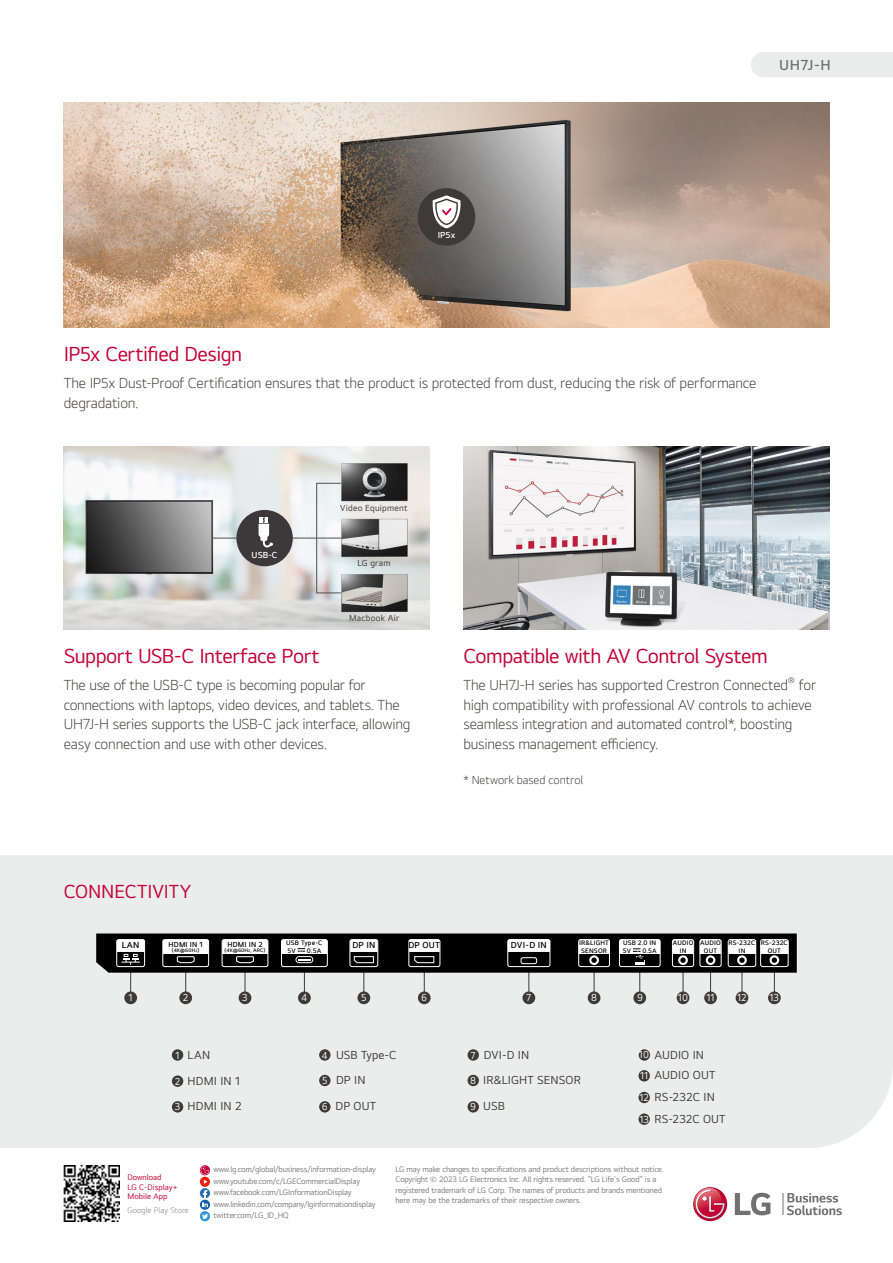
<style>
.page{position:relative;width:893px;height:1263px;background:#fff}
.page>*{position:absolute;margin:0;border:0;box-sizing:border-box;transform-origin:0 0}
.t1{font:21px "LGEI Text TTF";letter-spacing:-.025em;color:#c30037}
.t2{font:19.5px "LGEI Text TTF";letter-spacing:-.005em;color:#c30037}
.t3{font:300 15px/19.5px "LGEI Text TTF";letter-spacing:-.015em;color:#3e3a39}
.t4{font:600 15px "LGEI Text TTF";color:#727171}
.t5{font:12px/25.5px "LGEI Text TTF";letter-spacing:.01em;color:#3e3a39}
.t6{font:300 12px "LGEI Text TTF";letter-spacing:-.005em;color:#3e3a39}
.t7{font:10.5px/21.8px "LGEI Text TTF";letter-spacing:-.02em;color:#fff;scale:.95 1}
.t8{font:9px "LGEI Text TTF";letter-spacing:.025em;color:#3e3a39}
.t9{font:600 9px "LGEI Text TTF";letter-spacing:.025em;color:#000}
.t10{font:600 9px "LGEI Text TTF";color:#fff}
.t11{font:300 8.7px "LGEI Text TTF";color:#3e3a39}
.t12{font:8.25px/11.6px "LGEI Text TTF";letter-spacing:-.02em;color:#7d7d7d}
.t13{font:8.25px/9.8px "LGEI Text TTF";color:#c30037}
.t14{font:300 8.25px "LGEI Text TTF";color:#7d7d7d}
.t15{font:600 7.5px "LGEI Text TTF";letter-spacing:.02em;color:#000}
.t16{font:600 6.75px/7.5px "LGEI Text TTF";letter-spacing:.02em;color:#000;text-align:center}
.t17{font:600 5.25px "LGEI Text TTF";letter-spacing:.025em;color:#000}
.s1{font-size:3.75px}
.s2{font-size:10.5px;color:#fff}
</style>
<div class="page">
<div style="left:0;top:855px;width:893px;height:293px;background:#ebecec"></div>
<div style="left:124px;top:991px;width:13px;height:13px;background:#3e3a39;border-radius:50%"></div>
<div style="left:179px;top:991px;width:13px;height:13px;background:#3e3a39;border-radius:50%"></div>
<div style="left:239px;top:991px;width:12px;height:13px;background:#3e3a39;border-radius:50%"></div>
<div style="left:418px;top:991px;width:13px;height:13px;background:#3e3a39;border-radius:50%"></div>
<div style="left:522px;top:991px;width:13px;height:13px;background:#3e3a39;border-radius:50%"></div>
<div style="left:588px;top:991px;width:12px;height:13px;background:#3e3a39;border-radius:50%"></div>
<div style="left:633px;top:991px;width:13px;height:13px;background:#3e3a39;border-radius:50%"></div>
<div style="left:677px;top:991px;width:12px;height:13px;background:#3e3a39;border-radius:50%"></div>
<div style="left:704px;top:991px;width:13px;height:13px;background:#3e3a39;border-radius:50%"></div>
<div style="left:736px;top:991px;width:12px;height:13px;background:#3e3a39;border-radius:50%"></div>
<div style="left:768px;top:991px;width:13px;height:13px;background:#3e3a39;border-radius:50%"></div>
<div style="left:357px;top:991px;width:13px;height:13px;background:#3e3a39;border-radius:50%"></div>
<div style="left:298px;top:991px;width:13px;height:13px;background:#3e3a39;border-radius:50%"></div>
<div style="left:751px;top:52px;width:142px;height:25px;background:#ebecec"></div>
<div style="left:319px;top:1049px;width:12px;height:12px;background:#3e3a39;border-radius:50%"></div>
<div style="left:319px;top:1075px;width:12px;height:11px;background:#3e3a39;border-radius:50%"></div>
<div style="left:319px;top:1101px;width:12px;height:11px;background:#3e3a39;border-radius:50%"></div>
<div style="left:172px;top:1101px;width:11px;height:11px;background:#3e3a39;border-radius:50%"></div>
<div style="left:172px;top:1075px;width:11px;height:12px;background:#3e3a39;border-radius:50%"></div>
<div style="left:172px;top:1049px;width:11px;height:12px;background:#3e3a39;border-radius:50%"></div>
<div style="left:468px;top:1049px;width:11px;height:12px;background:#3e3a39;border-radius:50%"></div>
<div style="left:468px;top:1075px;width:11px;height:11px;background:#3e3a39;border-radius:50%"></div>
<div style="left:468px;top:1101px;width:11px;height:11px;background:#3e3a39;border-radius:50%"></div>
<div style="left:639px;top:1049px;width:11px;height:12px;background:#3e3a39;border-radius:50%"></div>
<div style="left:638px;top:1070px;width:12px;height:11px;background:#3e3a39;border-radius:50%"></div>
<div style="left:638px;top:1092px;width:12px;height:11px;background:#3e3a39;border-radius:50%"></div>
<div style="left:638px;top:1113px;width:12px;height:12px;background:#3e3a39;border-radius:50%"></div>
<img style="left:64px;top:446px;width:365px;height:183px">
<hr style="left:213px;top:538px;width:129px;height:1px;background:#595757">
<div style="left:316px;top:483px;width:25px;height:110px;border:1px solid #595757"></div>
<div style="left:236px;top:510px;width:57px;height:56px;background:#3d393a;border-radius:50%"></div>
<svg style="left:259px;top:517px;width:14px;height:31px"></svg>
<svg style="left:96px;top:933px;width:701px;height:61px"></svg>
<img style="left:463px;top:446px;width:366px;height:183px">
<img style="left:64px;top:102px;width:765px;height:225px">
<div style="left:418px;top:188px;width:57px;height:58px;background:#3e3a39;border-radius:50%"></div>
<svg style="left:432px;top:195px;width:29px;height:33px"></svg>
<svg style="left:782px;top:1193px;width:60px;height:22px"></svg>
<svg style="left:735px;top:1193px;width:35px;height:22px"></svg>
<svg style="left:693px;top:1187px;width:34px;height:34px"></svg>
<svg style="left:694px;top:1188px;width:31px;height:31px"></svg>
<div style="left:200px;top:1177px;width:10px;height:10px;background:#e72410;border-radius:50%"></div>
<div style="left:200px;top:1211px;width:10px;height:10px;background:#3596d4;border-radius:50%"></div>
<svg style="left:202px;top:1214px;width:6px;height:5px"></svg>
<svg style="left:200px;top:1165px;width:10px;height:10px"></svg>
<svg style="left:201px;top:1166px;width:8px;height:8px"></svg>
<svg style="left:200px;top:1199px;width:10px;height:11px"></svg>
<svg style="left:200px;top:1180px;width:10px;height:27px"></svg>
<img style="left:64px;top:1165px;width:56px;height:56px">
<p class="t4" style="left:779px;top:56px;width:53px">UH7J-H</p>
<h1 class="t1" style="left:64px;top:341px;width:180px">IP5x Certified Design</h1>
<p class="t10" style="left:438px;top:230px;width:19px">IP5x</p>
<p class="t3" style="left:64px;top:373px;width:694px">The IP5x Dust-Proof Certification ensures that the product is protected from dust, reducing the risk of performance degradation.</p>
<p class="t10" style="left:252px;top:550px;width:27px">USB-C</p>
<p class="t8" style="left:340px;top:502px;width:69px">Video Equipment</p>
<p class="t8" style="left:357px;top:557px;width:35px">LG gram</p>
<p class="t8" style="left:349px;top:612px;width:52px">Macbook Air</p>
<h1 class="t1" style="left:64px;top:643px;width:257px">Support USB-C Interface Port</h1>
<p class="t3" style="left:64px;top:675px;width:348px">The use of the USB-C type is becoming popular for connections with laptops, video devices, and tablets. The UH7J-H series supports the USB-C jack interface, allowing easy connection and use with other devices.</p>
<h2 class="t2" style="left:64px;top:880px;width:129px">CONNECTIVITY</h2>
<h1 class="t1" style="left:463px;top:643px;width:306px">Compatible with AV Control System</h1>
<p class="t3" style="left:463px;top:675px;width:326px">The UH7J-H series has supported Crestron Connected</p>
<p class="t11" style="left:788px;top:675px;width:9px">®</p>
<p class="t3" style="left:463px;top:675px;width:354px;text-indent:335px">for high compatibility with professional AV controls to achieve seamless integration and automated control*, boosting business management efficiency.</p>
<p class="t6" style="left:463px;top:772px;width:121px">* Network based control</p>
<p class="t9" style="left:122px;top:940px;width:19px">LAN</p>
<p class="t15" style="left:169px;top:939px;width:36px">HDMI IN 1</p>
<p class="t17" style="left:172px;top:947px;width:29px">(4K@60H<span class="s1">z</span>)</p>
<p class="t16" style="left:579px;top:939px;width:31px;text-align:left">IR&amp;LIGHT<br>SENSOR</p>
<p class="t16" style="left:673px;top:939px;width:22px">AUDIO<br>IN</p>
<p class="t16" style="left:700px;top:939px;width:22px">AUDIO<br>OUT</p>
<p class="t16" style="left:728px;top:939px;width:28px">RS-232C<br>IN</p>
<p class="t16" style="left:761px;top:939px;width:28px">RS-232C<br>OUT</p>
<p class="t16" style="left:286px;top:939px;width:38px;text-align:left">USB Type-C<br>5V</p>
<p class="t15" style="left:227px;top:939px;width:37px">HDMI IN 2</p>
<p class="t17" style="left:225px;top:947px;width:42px">(4K@60H<span class="s1">z</span>, ARC)</p>
<p class="t16" style="left:623px;top:939px;width:35px;text-align:left">USB 2.0 IN<br>5V</p>
<p class="t9" style="left:352px;top:940px;width:25px">DP IN</p>
<p class="t9" style="left:408px;top:940px;width:33px">DP OUT</p>
<p class="t9" style="left:511px;top:940px;width:37px">DVI-D IN</p>
<p class="t16" style="left:307px;top:947px;width:16px">0.5A</p>
<p class="t16" style="left:642px;top:947px;width:16px">0.5A</p>
<p class="t7" style="left:129px;top:987px;width:6px">1</p>
<p class="t7" style="left:183px;top:987px;width:7px">2</p>
<p class="t7" style="left:242px;top:987px;width:7px">3</p>
<p class="t7" style="left:301px;top:987px;width:8px">4</p>
<p class="t7" style="left:361px;top:987px;width:7px">5</p>
<p class="t7" style="left:421px;top:987px;width:8px">6</p>
<p class="t7" style="left:526px;top:987px;width:7px">7</p>
<p class="t7" style="left:591px;top:987px;width:8px">8</p>
<p class="t7" style="left:637px;top:987px;width:8px">9</p>
<p class="t7" style="left:678px;top:987px;width:12px">10</p>
<p class="t7" style="left:706px;top:987px;width:10px">11</p>
<p class="t7" style="left:737px;top:987px;width:12px">12</p>
<p class="t7" style="left:769px;top:987px;width:12px">13</p>
<p class="t5" style="left:322px;top:1041px;width:76px"><span class="s2">4</span> USB Type-C<br><span class="s2">5</span> DP IN</p>
<p class="t5" style="left:175px;top:1041px;width:36px"><span class="s2">1</span> LAN</p>
<p class="t5" style="left:470px;top:1042px;width:112px"><span class="s2">7</span> DVI-D IN<br><span class="s2">8</span> IR&amp;LIGHT SENSOR</p>
<p class="t5" style="left:470px;top:1093px;width:36px"><span class="s2">9</span> USB</p>
<p class="t5" style="left:175px;top:1068px;width:67px"><span class="s2">2</span> HDMI IN 1</p>
<p class="t5" style="left:175px;top:1093px;width:68px"><span class="s2">3</span> HDMI IN 2</p>
<p class="t5" style="left:322px;top:1093px;width:56px"><span class="s2">6</span> DP OUT</p>
<p class="t5" style="left:639px;top:1044px;width:78px;line-height:20.9px"><span class="s2">10</span> AUDIO IN<br><span class="s2">11</span> AUDIO OUT</p>
<p class="t7" style="left:639px;top:1086px;width:12px">12<br>13</p>
<p class="t5" style="left:655px;top:1086px;width:72px;line-height:21.8px">RS-232C IN<br>RS-232C OUT</p>
<p class="t13" style="left:128px;top:1172px;width:51px">Download<br>LG C-Display+<br>Mobile App</p>
<p class="t14" style="left:128px;top:1205px;width:63px">Google Play Store</p>
<p class="t12" style="left:213px;top:1163px;width:164px">www.lg.com/global/business/information-display www.youtube.com/c/LGECommercialDisplay www.facebook.com/LGInformationDisplay www.linkedin.com/company/lginformationdisplay twitter.com/LG_ID_HQ</p>
<p class="t12" style="left:395px;top:1163px;width:269px;line-height:10.5px">LG may make changes to specifications and product descriptions without notice.<br>Copyright © 2023 LG Electronics Inc. All rights reserved. “LG Life’s Good” is a registered trademark of LG Corp. The names of products and brands mentioned here may be the trademarks of their respective owners.</p>
</div>
